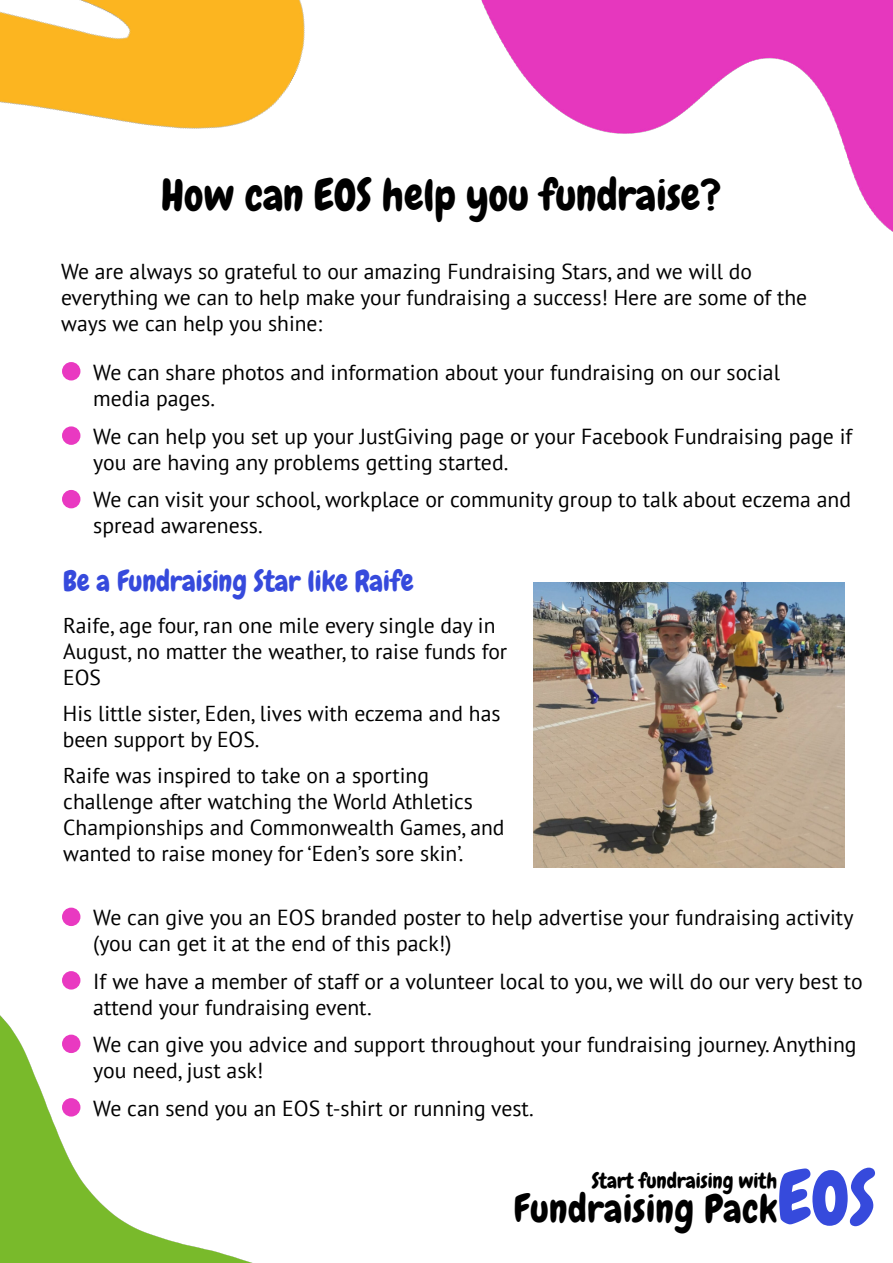
<style>
.page{position:relative;width:893px;height:1263px;background:#fff}
.page>*{position:absolute;margin:0;border:0;box-sizing:border-box;transform-origin:0 0}
.t1{font:73.2px "Chewy";color:#364adc}
.t2{font:43.2px "Chewy";color:#000}
.t3{font:38.7px "Chewy";letter-spacing:.015em;color:#000}
.t4{font:28.8px "Chewy";color:#364adc}
.t5{font:21.75px/26.1px "PT Sans";color:#000}
.t6{font:21.6px/26px "PT Sans";color:#000}
.t7{font:21.15px "Chewy";color:#000}
</style>
<div class="page">
<img style="left:481px;top:0;width:412px;height:232px">
<img style="left:0;top:0;width:305px;height:129px">
<div style="left:62px;top:362px;width:18px;height:18px;background:#e939c1;border-radius:50%"></div>
<div style="left:62px;top:426px;width:18px;height:19px;background:#e939c1;border-radius:50%"></div>
<img style="left:0;top:978px;width:253px;height:285px">
<div style="left:62px;top:490px;width:18px;height:18px;background:#e939c1;border-radius:50%"></div>
<div style="left:62px;top:908px;width:18px;height:18px;background:#e939c1;border-radius:50%"></div>
<div style="left:62px;top:971px;width:18px;height:18px;background:#e939c1;border-radius:50%"></div>
<div style="left:62px;top:1035px;width:18px;height:18px;background:#e939c1;border-radius:50%"></div>
<div style="left:62px;top:1098px;width:18px;height:18px;background:#e939c1;border-radius:50%"></div>
<img style="left:534px;top:583px;width:311px;height:285px">
<h2 class="t2" style="left:161px;top:167px;width:561px">How can EOS help you fundraise?</h2>
<p class="t6" style="left:61px;top:258px;width:748px">We are always so grateful to our amazing Fundraising Stars, and we will do everything we can to help make your fundraising a success! Here are some of the ways we can help you shine:</p>
<p class="t5" style="left:93px;top:359px;width:688px">We can share photos and information about your fundraising on our social media pages.</p>
<p class="t5" style="left:93px;top:423px;width:761px">We can help you set up your JustGiving page or your Facebook Fundraising page if you are having any problems getting started.</p>
<p class="t5" style="left:93px;top:486px;width:759px">We can visit your school, workplace or community group to talk about eczema and spread awareness.</p>
<h3 class="t4" style="left:63px;top:563px;width:352px">Be a Fundraising Star like Raife</h3>
<p class="t6" style="left:63px;top:612px;width:445px">Raife, age four, ran one mile every single day in<br>August, no matter the weather, to raise funds for<br>EOS</p>
<p class="t6" style="left:63px;top:700px;width:439px">His little sister, Eden, lives with eczema and has been support by EOS.</p>
<p class="t6" style="left:63px;top:762px;width:443px">Raife was inspired to take on a sporting challenge after watching the World Athletics Championships and Commonwealth Games, and wanted to raise money for ‘Eden’s sore skin’.</p>
<p class="t5" style="left:93px;top:904px;width:762px">We can give you an EOS branded poster to help advertise your fundraising activity (you can get it at the end of this pack!)</p>
<p class="t5" style="left:93px;top:967px;width:771px">If we have a member of staff or a volunteer local to you, we will do our very best to attend your fundraising event.</p>
<p class="t5" style="left:93px;top:1031px;width:765px">We can give you advice and support throughout your fundraising journey. Anything you need, just ask!</p>
<p class="t5" style="left:93px;top:1094px;width:442px">We can send you an EOS t-shirt or running vest.</p>
<p class="t7" style="left:592px;top:1167px;width:187px">Start fundraising with</p>
<h1 class="t1" style="left:777px;top:1152px;width:100px">EOS</h1>
<h3 class="t3" style="left:514px;top:1184px;width:265px">Fundraising Pack</h3>
</div>
